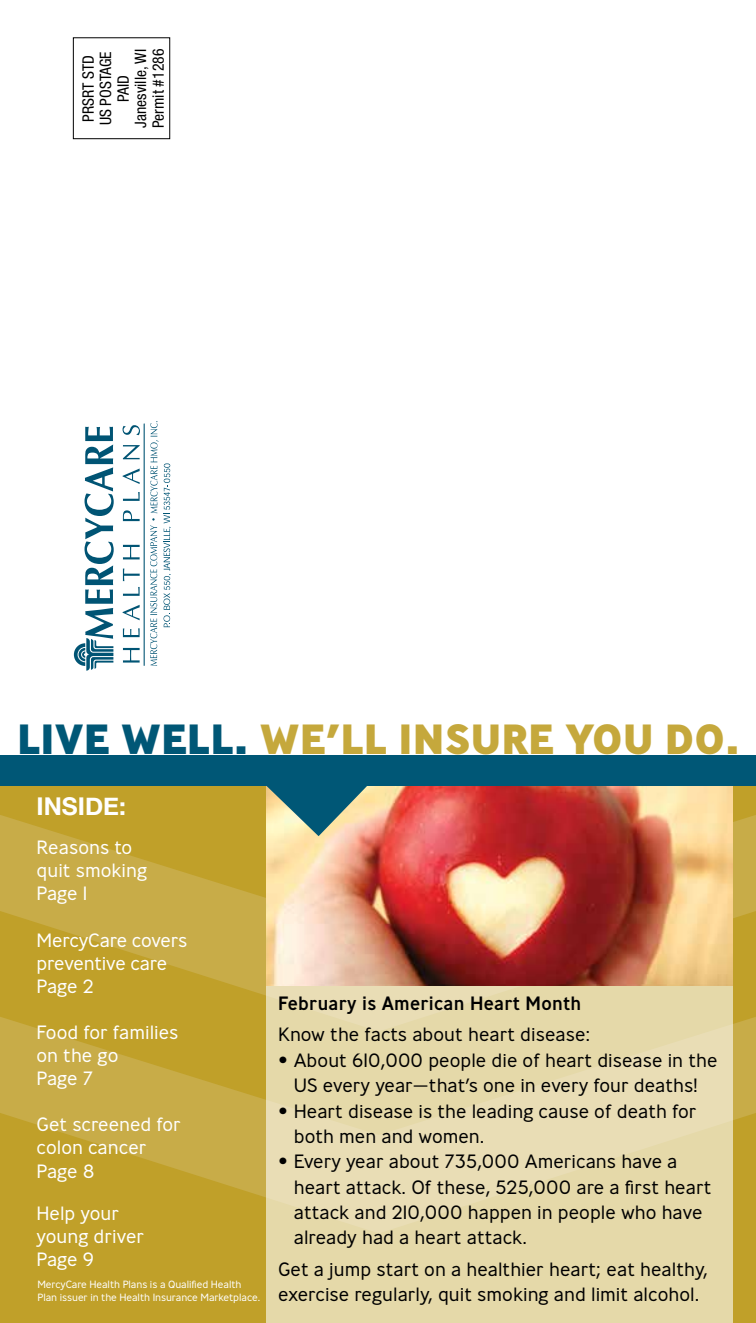
<style>
.page{position:relative;width:756px;height:1323px;background:#fff}
.page>*{position:absolute;margin:0;border:0;box-sizing:border-box;transform-origin:0 0}
.t1{font:800 42px "Ministry";color:#c5a83c}
.t2{font:700 24.5px "Helvetica Neue";color:#fff}
.t3{font:300 19.25px/25.4px "Ministry";color:#000}
.t4{font:300 19.25px/23.1px "Ministry";color:#fff}
.t5{font:500 19.25px "Ministry";color:#000}
.t6{font:condensed 15.75px/17.5px "Helvetica Neue";color:#000;text-align:center}
.t7{font:300 10.5px/12.2px "Ministry";letter-spacing:-.01em;color:#fff}
.s1{color:#005776}
</style>
<div class="page">
<div style="left:0;top:767px;width:756px;height:556px;background:#c0a029"></div>
<hr style="left:144px;top:424px;width:1px;height:242px;background:#005474">
<svg style="left:150px;top:421px;width:21px;height:245px"></svg>
<svg style="left:123px;top:648px;width:17px;height:15px"></svg>
<svg style="left:123px;top:628px;width:17px;height:9px"></svg>
<svg style="left:123px;top:605px;width:17px;height:15px"></svg>
<svg style="left:123px;top:587px;width:17px;height:9px"></svg>
<svg style="left:123px;top:569px;width:17px;height:12px"></svg>
<svg style="left:123px;top:545px;width:17px;height:14px"></svg>
<svg style="left:123px;top:510px;width:17px;height:11px"></svg>
<svg style="left:123px;top:492px;width:17px;height:9px"></svg>
<svg style="left:123px;top:469px;width:17px;height:15px"></svg>
<svg style="left:123px;top:445px;width:17px;height:14px"></svg>
<svg style="left:123px;top:425px;width:17px;height:10px"></svg>
<svg style="left:74px;top:427px;width:40px;height:244px"></svg>
<div style="left:73px;top:37px;width:97px;height:102px;border:1px solid #000"></div>
<svg style="left:0;top:815px;width:756px;height:382px;fill:#c8ac48"></svg>
<div style="left:266px;top:785px;width:467px;height:538px;background:#e5d9a9"></div>
<img style="left:266px;top:785px;width:467px;height:201px">
<div style="left:0;top:755px;width:756px;height:30px;background:#005776"></div>
<svg style="left:265px;top:785px;width:105px;height:51px;background:#809e92"></svg>
<p class="t6" style="left:79px;top:128px;width:81px;rotate:-90deg">PRSRT STD<br>US POSTAGE<br>PAID<br>Janesville, WI<br>Permit #1286</p>
<h1 class="t1" style="left:17px;top:712px;width:725px"><span class="s1">LIVE WELL.</span> WE’LL INSURE YOU DO.</h1>
<p class="t2" style="left:37px;top:791px;width:91px">INSIDE:</p>
<p class="t4" style="left:37px;top:836px;width:112px">Reasons to quit smoking<br>Page 1</p>
<p class="t4" style="left:37px;top:928px;width:153px">MercyCare covers preventive care<br>Page 2</p>
<p class="t4" style="left:37px;top:1020px;width:144px">Food for families on the go<br>Page 7</p>
<p class="t4" style="left:37px;top:1113px;width:146px">Get screened for colon cancer<br>Page 8</p>
<p class="t4" style="left:37px;top:1201px;width:109px">Help your young driver<br>Page 9</p>
<p class="t7" style="left:37px;top:1278px;width:224px">MercyCare Health Plans is a Qualified Health<br>Plan issuer in the Health Insurance Marketplace.</p>
<p class="t5" style="left:278px;top:991px;width:305px">February is American Heart Month</p>
<p class="t3" style="left:278px;top:1022px;width:314px">Know the facts about heart disease:</p>
<p class="t3" style="left:278px;top:1047px;width:441px;text-align:center">• About 610,000 people die of heart disease in the<br>US every year—that’s one in every four deaths!</p>
<p class="t3" style="left:294px;top:1098px;width:404px;text-indent:-16px">• Heart disease is the leading cause of death for both men and women.</p>
<p class="t3" style="left:294px;top:1149px;width:419px;text-indent:-16px">• Every year about 735,000 Americans have a heart attack. Of these, 525,000 are a first heart attack and 210,000 happen in people who have already had a heart attack.</p>
<p class="t3" style="left:278px;top:1256px;width:431px">Get a jump start on a healthier heart; eat healthy, exercise regularly, quit smoking and limit alcohol.</p>
</div>
